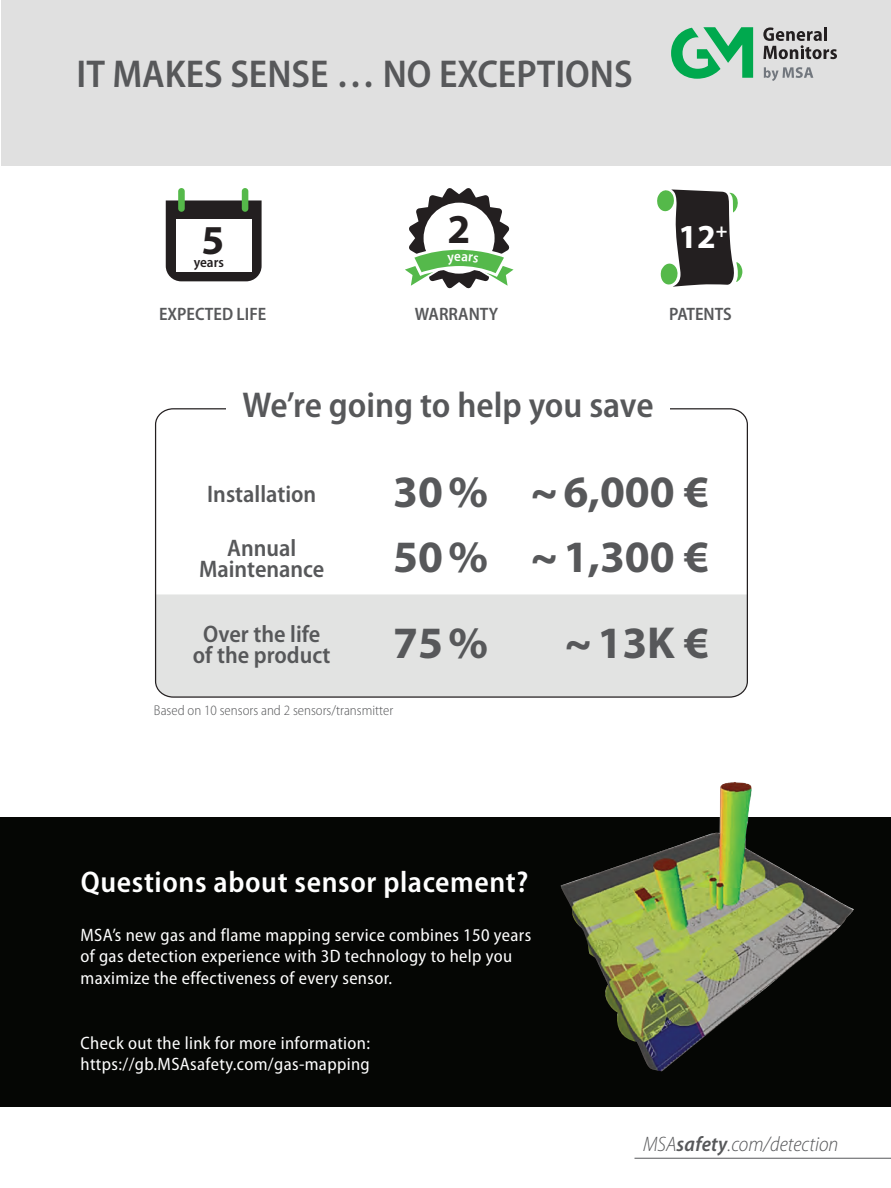
<style>
.page{position:relative;width:891px;height:1188px;background:#fff}
.page>*{position:absolute;margin:0;border:0;box-sizing:border-box;transform-origin:0 0}
.t1{font:700 45px "Myriad Pro";color:#57585a}
.t2{font:700 41.25px "Myriad Pro";color:#231f20}
.t3{font:600 semi-condensed 39px "Myriad Pro";color:#57585a}
.t4{font:600 semi-condensed 36px "Myriad Pro";color:#57585a}
.t5{font:700 33.75px "Myriad Pro";color:#fff}
.t6{font:600 semi-condensed 30px "Myriad Pro";letter-spacing:.02em;color:#fff}
.t7{font:600 semi-condensed 24px/21px "Myriad Pro";color:#57585a;text-align:center}
.t8{font:italic 300 semi-condensed 21px "Myriad Pro";color:#57585a}
.t9{font:semi-condensed 18px/21.6px "Myriad Pro";letter-spacing:.02em;color:#fff}
.t10{font:600 semi-condensed 18px "Myriad Pro";color:#57585a}
.t11{font:300 semi-condensed 14.25px "Myriad Pro";color:#57585a}
.t12{font:600 semi-condensed 14.25px "Myriad Pro";color:#231f20}
.s1{font-weight:600}
</style>
<div class="page">
<div style="left:1px;top:0;width:890px;height:166px;background:#e0e0e0"></div>
<div style="left:0;top:818px;width:891px;height:289px;background:#050604"></div>
<hr style="left:634px;top:1158px;width:257px;height:1px;background:#57585a">
<svg style="left:671px;top:27px;width:82px;height:52px"></svg>
<svg style="left:764px;top:67px;width:49px;height:14px"></svg>
<svg style="left:763px;top:27px;width:74px;height:32px"></svg>
<svg style="left:166px;top:200px;width:96px;height:81px;background:#2d292a"></svg>
<div style="left:176px;top:219px;width:76px;height:53px;background:#fff"></div>
<div style="left:178px;top:188px;width:7px;height:24px;background:#55b94a;border-radius:3px"></div>
<div style="left:242px;top:188px;width:6px;height:24px;background:#55b94a;border-radius:3px"></div>
<svg style="left:657px;top:189px;width:86px;height:98px"></svg>
<svg style="left:155px;top:408px;width:593px;height:290px"></svg>
<div style="left:226px;top:390px;width:444px;height:42px;background:#fff"></div>
<img style="left:560px;top:782px;width:294px;height:289px">
<svg style="left:405px;top:188px;width:109px;height:101px"></svg>
<h3 class="t3" style="left:77px;top:59px;width:558px">IT MAKES SENSE … NO EXCEPTIONS</h3>
<h2 class="t2" style="left:448px;top:214px;width:24px">2</h2>
<h2 class="t2" style="left:202px;top:225px;width:24px">5</h2>
<h3 class="t5" style="left:678px;top:224px;width:51px">12<sup>+</sup></h3>
<p class="t12" style="left:194px;top:257px;width:32px">years</p>
<p class="t10" style="left:159px;top:307px;width:109px">EXPECTED LIFE</p>
<p class="t10" style="left:415px;top:307px;width:85px">WARRANTY</p>
<p class="t10" style="left:669px;top:307px;width:64px">PATENTS</p>
<h3 class="t4" style="left:243px;top:392px;width:413px">We’re going to help you save</h3>
<h3 class="t7" style="left:207px;top:485px;width:111px">Installation</h3>
<h1 class="t1" style="left:393px;top:475px;width:317px">30 % ~ 6,000 €</h1>
<h3 class="t7" style="left:199px;top:540px;width:127px">Annual<br>Maintenance</h3>
<h1 class="t1" style="left:393px;top:540px;width:317px">50 % ~ 1,300 €</h1>
<h3 class="t7" style="left:193px;top:625px;width:139px">Over the life of the product</h3>
<h1 class="t1" style="left:393px;top:626px;width:97px">75%</h1>
<h1 class="t1" style="left:565px;top:626px;width:146px">~ 13K €</h1>
<p class="t11" style="left:154px;top:705px;width:241px">Based on 10 sensors and 2 sensors/transmitter</p>
<h3 class="t6" style="left:81px;top:871px;width:449px">Questions about sensor placement?</h3>
<p class="t9" style="left:81px;top:925px;width:452px">MSA’s new gas and flame mapping service combines 150 years of gas detection experience with 3D technology to help you maximize the effectiveness of every sensor.</p>
<p class="t9" style="left:81px;top:1033px;width:291px">Check out the link for more information: https://gb.MSAsafety.com/gas-mapping</p>
<p class="t8" style="left:643px;top:1136px;width:197px">MSA<span class="s1">safety</span>.com/detection</p>
</div>
